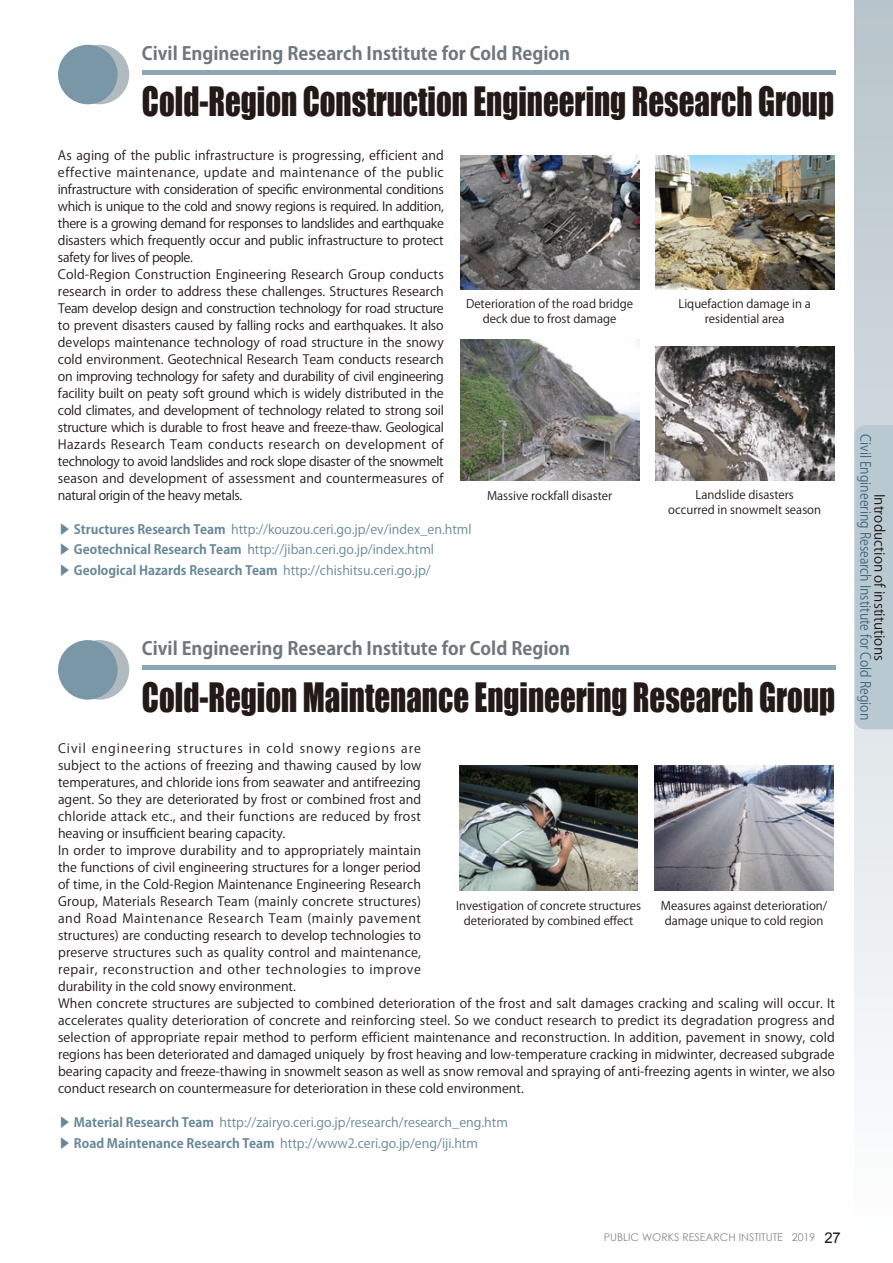
<style>
.page{position:relative;width:893px;height:1263px;background:#fff}
.page>*{position:absolute;margin:0;border:0;box-sizing:border-box;transform-origin:0 0}
.t1{font:37.2px "Impact";color:#231916;scale:.83 1}
.t2{font:700 18px "Koz Go Pro";color:#6e777d}
.t3{font:13.8px "Koz Go Pro";color:#43697b;scale:.9 1}
.t4{font:13.8px "Koz Go Pro";letter-spacing:.005em;color:#231916}
.t5{font:12.75px/17px "Koz Go Pro";color:#231916}
.t6{font:12.75px/20.2px "Koz Go Pro";color:#678898}
.t7{font:11.7px/14.9px "Koz Go Pro";color:#231916;text-align:center}
.t8{font:10.65px "Century Gothic";color:#898989}
.s1{font-family:"Shin Go Pro";font-weight:500}
.s2{font-weight:700}
.s3{font-family:"Arial";font-size:14.85px;color:#231916}
</style>
<div class="page">
<svg style="left:855px;top:0;width:38px;height:1062px;background:#d4dce0"></svg>
<div style="left:142px;top:70px;width:693px;height:5px;background:#8ca6b5"></div>
<hr style="left:142px;top:666px;width:693px;height:4px;background:#8ca6b5">
<div style="left:70px;top:45px;width:59px;height:59px;background:#b0babf;border-radius:50%"></div>
<div style="left:58px;top:45px;width:60px;height:59px;background:#7997a6;border-radius:50%"></div>
<div style="left:70px;top:640px;width:59px;height:60px;background:#b0babf;border-radius:50%"></div>
<div style="left:58px;top:640px;width:60px;height:60px;background:#7997a6;border-radius:50%"></div>
<img style="left:460px;top:155px;width:179px;height:134px">
<img style="left:655px;top:155px;width:179px;height:134px">
<img style="left:460px;top:339px;width:179px;height:142px">
<img style="left:655px;top:347px;width:179px;height:133px">
<img style="left:459px;top:765px;width:179px;height:126px">
<img style="left:655px;top:765px;width:178px;height:126px">
<div style="left:855px;top:425px;width:38px;height:304px;background:#b9c9d2"></div>
<h2 class="t2" style="left:142px;top:41px;width:430px">Civil Engineering Research Institute for Cold Region</h2>
<h1 class="t1" style="left:142px;top:73px;width:835px">Cold-Region Construction Engineering Research Group</h1>
<p class="t5" style="left:58px;top:147px;width:388px">As aging of the public infrastructure is progressing, efficient and effective maintenance, update and maintenance of the public infrastructure with consideration of specific environmental conditions which is unique to the cold and snowy regions is required. In addition, there is a growing demand for responses to landslides and earthquake disasters which frequently occur and public infrastructure to protect safety for lives of people.<br>Cold-Region Construction Engineering Research Group conducts research in order to address these challenges. Structures Research Team develop design and construction technology for road structure to prevent disasters caused by falling rocks and earthquakes. It also develops maintenance technology of road structure in the snowy cold environment. Geotechnical Research Team conducts research on improving technology for safety and durability of civil engineering facility built on peaty soft ground which is widely distributed in the cold climates, and development of technology related to strong soil structure which is durable to frost heave and freeze-thaw. Geological Hazards Research Team conducts research on development of technology to avoid landslides and rock slope disaster of the snowmelt season and development of assessment and countermeasures of natural origin of the heavy metals.</p>
<p class="t6" style="left:58px;top:520px;width:415px"><span class="s1">▶</span> <span class="s2">Structures Research Team</span> http://kouzou.ceri.go.jp/ev/index_en.html <span class="s1">▶</span> <span class="s2">Geotechnical Research Team</span> http://jiban.ceri.go.jp/index.html<br><span class="s1">▶</span> <span class="s2">Geological Hazards Research Team</span> http://chishitsu.ceri.go.jp/</p>
<p class="t7" style="left:466px;top:296px;width:169px">Deterioration of the road bridge deck due to frost damage</p>
<p class="t7" style="left:487px;top:488px;width:127px">Massive rockfall disaster</p>
<h2 class="t2" style="left:142px;top:637px;width:430px">Civil Engineering Research Institute for Cold Region</h2>
<p class="t7" style="left:678px;top:296px;width:134px">Liquefaction damage in a residential area</p>
<p class="t7" style="left:668px;top:488px;width:154px">Landslide disasters<br>occurred in snowmelt season</p>
<h1 class="t1" style="left:142px;top:668px;width:837px">Cold-Region Maintenance Engineering Research Group</h1>
<p class="t5" style="left:58px;top:740px;width:778px">Civil engineering structures in cold snowy regions are<br>subject to the actions of freezing and thawing caused by low<br>temperatures, and chloride ions from seawater and antifreezing<br>agent. So they are deteriorated by frost or combined frost and<br>chloride attack etc., and their functions are reduced by frost<br>heaving or insufficient bearing capacity.<br>In order to improve durability and to appropriately maintain<br>the functions of civil engineering structures for a longer period<br>of time, in the Cold-Region Maintenance Engineering Research<br>Group, Materials Research Team (mainly concrete structures)<br>and Road Maintenance Research Team (mainly pavement<br>structures) are conducting research to develop technologies to<br>preserve structures such as quality control and maintenance,<br>repair, reconstruction and other technologies to improve<br>durability in the cold snowy environment.<br>When concrete structures are subjected to combined deterioration of the frost and salt damages cracking and scaling will occur. It accelerates quality deterioration of concrete and reinforcing steel. So we conduct research to predict its degradation progress and selection of appropriate repair method to perform efficient maintenance and reconstruction. In addition, pavement in snowy, cold regions has been deteriorated and damaged uniquely by frost heaving and low-temperature cracking in midwinter, decreased subgrade bearing capacity and freeze-thawing in snowmelt season as well as snow removal and spraying of anti-freezing agents in winter, we also conduct research on countermeasure for deterioration in these cold environment.</p>
<p class="t6" style="left:58px;top:1113px;width:451px"><span class="s1">▶</span> <span class="s2">Material Research Team</span> http://zairyo.ceri.go.jp/research/research_eng.htm <span class="s1">▶</span> <span class="s2">Road Maintenance Research Team</span> http://www2.ceri.go.jp/eng/iji.htm</p>
<p class="t7" style="left:456px;top:898px;width:186px">Investigation of concrete structures deteriorated by combined effect</p>
<p class="t7" style="left:661px;top:898px;width:168px">Measures against deterioration/ damage unique to cold region</p>
<p class="t3" style="left:875px;top:434px;width:319px;rotate:90deg">Civil Engineering Research Institute for Cold Region</p>
<p class="t4" style="left:888px;top:494px;width:168px;rotate:90deg">Introduction of institutions</p>
<p class="t8" style="left:604px;top:1231px;width:239px">PUBLIC WORKS RESEARCH INSTITUTE 2019 <span class="s3">27</span></p>
</div>
